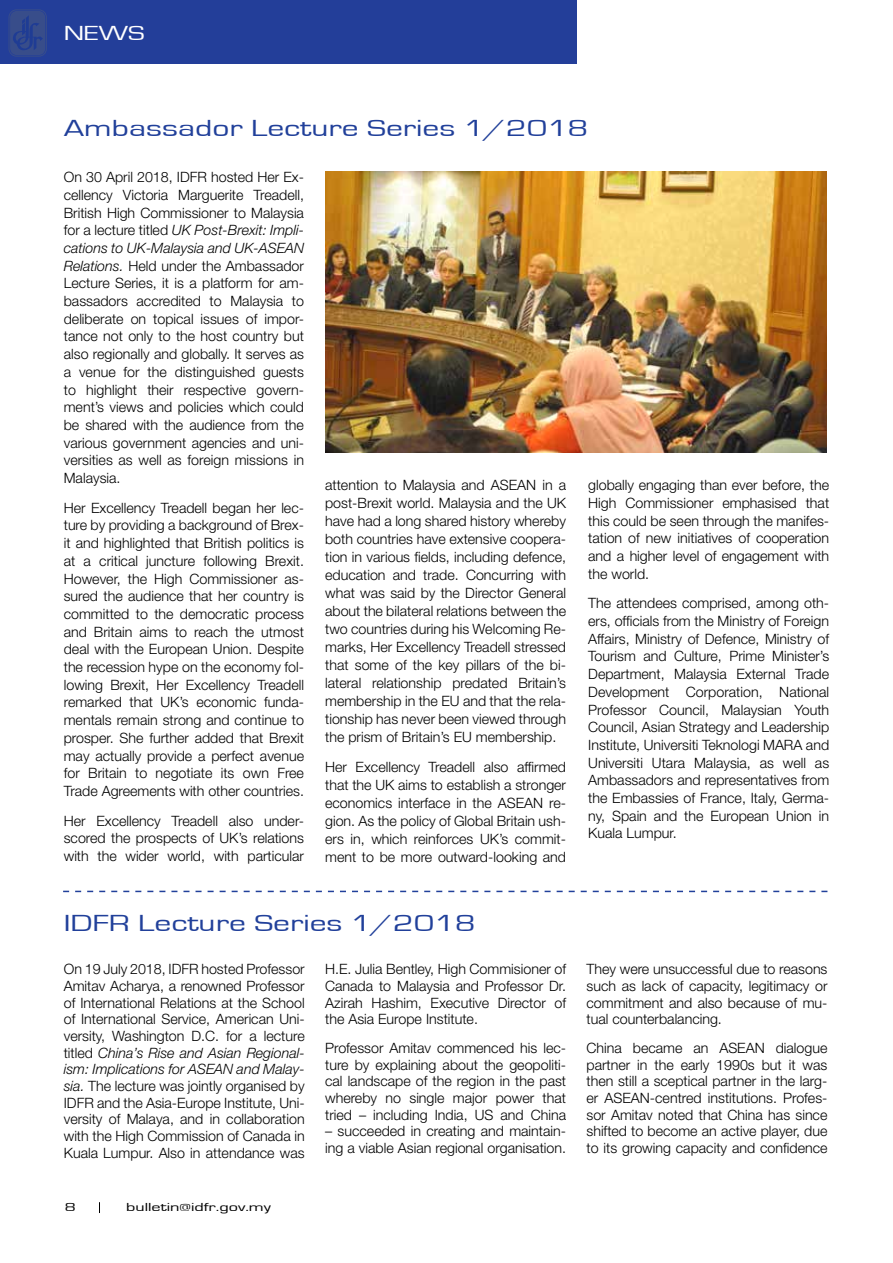
<style>
.page{position:relative;width:893px;height:1263px;background:#fff}
.page>*{position:absolute;margin:0;border:0;box-sizing:border-box;transform-origin:0 0}
.t1{font:24px "Eurostile";color:#21409a;scale:1.4 1}
.t2{font:21px "Eurostile";color:#fff;scale:1.4 1}
.t3{font:300 14.25px/17.7px "Helvetica Neue LT Std";color:#000;text-align:justify}
.t4{font:12px "Eurostile";color:#000;scale:1.52 1}
.s1{font-style:italic}
</style>
<div class="page">
<div style="left:0;top:0;width:577px;height:64px;background:#233e99"></div>
<svg style="left:9px;top:9px;width:38px;height:48px"></svg>
<img style="left:325px;top:172px;width:501px;height:281px">
<svg style="left:63px;top:891px;width:764px;height:1px"></svg>
<h2 class="t2" style="left:64px;top:21px;width:59px">NEWS</h2>
<h1 class="t1" style="left:64px;top:115px;width:376px">Ambassador Lecture Series 1/2018</h1>
<p class="t3" style="left:64px;top:168px;width:242px">On 30 April 2018, IDFR hosted Her Ex&shy;cellency Victoria Marguerite Treadell, British High Commissioner to Malaysia for a lecture titled <span class="s1">UK Post-Brexit: Impli&shy;cations to UK-Malaysia and UK-ASEAN Relations.</span> Held under the Ambassador Lecture Series, it is a platform for am&shy;bassadors accredited to Malaysia to deliberate on topical issues of impor&shy;tance not only to the host country but also regionally and globally. It serves as a venue for the distinguished guests to highlight their respective govern&shy;ment’s views and policies which could be shared with the audience from the various government agencies and uni&shy;versities as well as foreign missions in Malaysia.</p>
<p class="t3" style="left:64px;top:498px;width:242px">Her Excellency Treadell began her lec&shy;ture by providing a background of Brex&shy;it and highlighted that British politics is at a critical juncture following Brexit.<br>However, the High Commissioner as&shy;sured the audience that her country is committed to the democratic process and Britain aims to reach the utmost deal with the European Union. Despite the recession hype on the economy fol&shy;lowing Brexit, Her Excellency Treadell remarked that UK’s economic funda&shy;mentals remain strong and continue to prosper. She further added that Brexit may actually provide a perfect avenue for Britain to negotiate its own Free Trade Agreements with other countries.</p>
<p class="t3" style="left:64px;top:811px;width:242px">Her Excellency Treadell also under&shy;scored the prospects of UK’s relations with the wider world, with particular</p>
<p class="t3" style="left:325px;top:476px;width:242px">attention to Malaysia and ASEAN in a post-Brexit world. Malaysia and the UK have had a long shared history whereby both countries have extensive coopera&shy;tion in various fields, including defence, education and trade. Concurring with what was said by the Director General about the bilateral relations between the two countries during his Welcoming Re&shy;marks, Her Excellency Treadell stressed that some of the key pillars of the bi&shy;lateral relationship predated Britain’s membership in the EU and that the rela&shy;tionship has never been viewed through the prism of Britain’s EU membership.</p>
<p class="t3" style="left:325px;top:757px;width:242px">Her Excellency Treadell also affirmed that the UK aims to establish a stronger economics interface in the ASEAN re&shy;gion. As the policy of Global Britain ush&shy;ers in, which reinforces UK’s commit&shy;ment to be more outward-looking and</p>
<p class="t3" style="left:588px;top:476px;width:242px">globally engaging than ever before, the High Commissioner emphasised that this could be seen through the manifes&shy;tation of new initiatives of cooperation and a higher level of engagement with the world.</p>
<p class="t3" style="left:588px;top:594px;width:242px">The attendees comprised, among oth&shy;ers, officials from the Ministry of Foreign Affairs, Ministry of Defence, Ministry of Tourism and Culture, Prime Minister’s Department, Malaysia External Trade Development Corporation, National Professor Council, Malaysian Youth Council, Asian Strategy and Leadership Institute, Universiti Teknologi MARA and Universiti Utara Malaysia, as well as Ambassadors and representatives from the Embassies of France, Italy, Germa&shy;ny, Spain and the European Union in Kuala Lumpur.</p>
<h1 class="t1" style="left:64px;top:910px;width:296px">IDFR Lecture Series 1/2018</h1>
<p class="t3" style="left:325px;top:961px;width:242px;line-height:16.6px">H.E. Julia Bentley, High Commisioner of Canada to Malaysia and Professor Dr.<br>Azirah Hashim, Executive Director of the Asia Europe Institute.</p>
<p class="t3" style="left:325px;top:1039px;width:242px;line-height:16.6px">Professor Amitav commenced his lec&shy;ture by explaining about the geopoliti&shy;cal landscape of the region in the past whereby no single major power that tried – including India, US and China</p>
<p class="t3" style="left:325px;top:1122px;width:242px;line-height:16.6px">– succeeded in creating and maintain&shy;ing a viable Asian regional organisation.</p>
<p class="t3" style="left:64px;top:961px;width:242px;line-height:16.6px">On 19 July 2018, IDFR hosted Professor Amitav Acharya, a renowned Professor of International Relations at the School of International Service, American Uni&shy;versity, Washington D.C. for a lecture titled <span class="s1">China’s Rise and Asian Regional&shy;ism: Implications for ASEAN and Malay&shy;sia.</span> The lecture was jointly organised by IDFR and the Asia-Europe Institute, Uni&shy;versity of Malaya, and in collaboration with the High Commission of Canada in Kuala Lumpur. Also in attendance was</p>
<p class="t4" style="left:65px;top:1201px;width:9px">8</p>
<p class="t4" style="left:126px;top:1201px;width:97px">bulletin@idfr.gov.my</p>
<p class="t3" style="left:586px;top:961px;width:242px;line-height:16.6px">They were unsuccessful due to reasons such as lack of capacity, legitimacy or commitment and also because of mu&shy;tual counterbalancing.</p>
<p class="t3" style="left:586px;top:1039px;width:242px;line-height:16.6px">China became an ASEAN dialogue partner in the early 1990s but it was then still a sceptical partner in the larg&shy;er ASEAN-centred institutions. Profes&shy;sor Amitav noted that China has since shifted to become an active player, due to its growing capacity and confidence</p>
</div>
